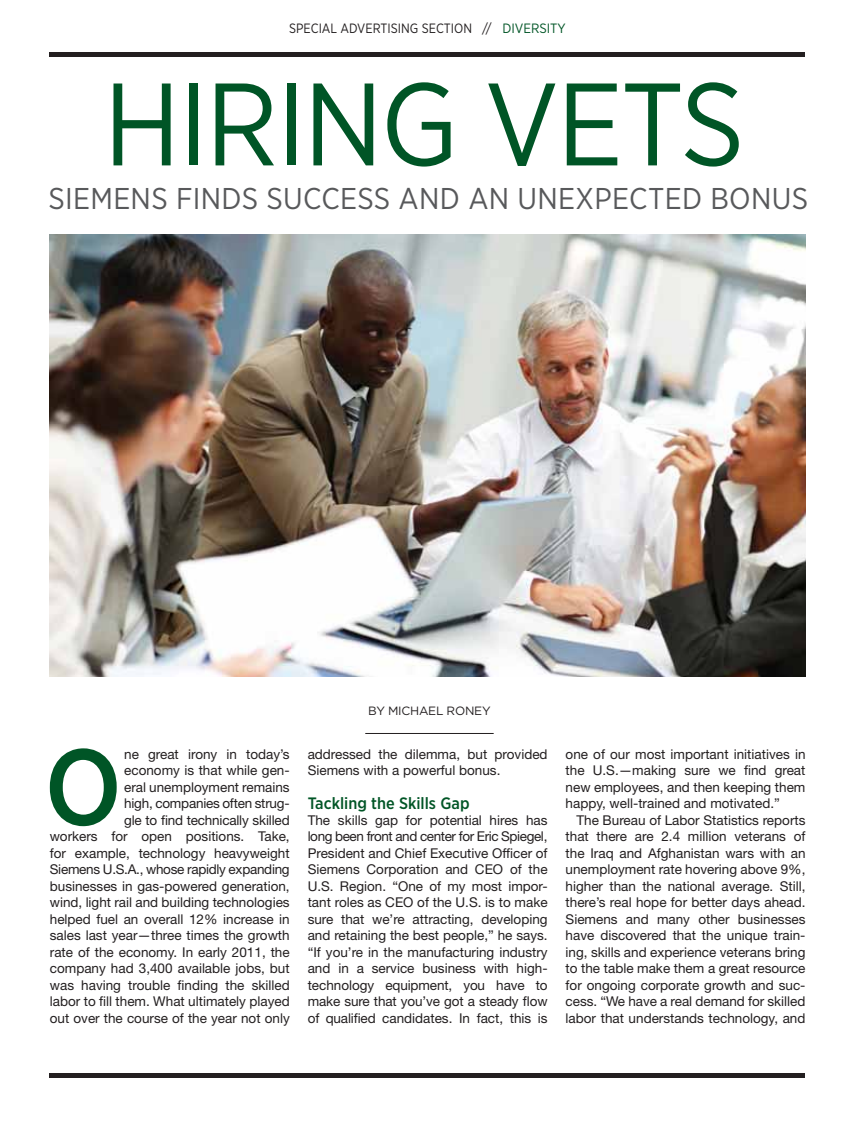
<style>
.page{position:relative;width:855px;height:1125px;background:#fff}
.page>*{position:absolute;margin:0;border:0;box-sizing:border-box;transform-origin:0 0}
.t1{font:117px "Gotham Narrow";letter-spacing:-.02em;color:#005526}
.t2{font:500 107.85px "Gotham Narrow";color:#005526}
.t3{font:30px "Gotham Narrow";letter-spacing:.01em;color:#58595b}
.t4{font:500 16.5px "Gotham Narrow";color:#005526}
.t5{font:13.5px/16.5px "Helvetica Neue LT Std";color:#231f20;text-align:justify}
.t6{font:13.5px "Gotham Narrow";color:#231f20;scale:.95 1}
.t7{font:12px "Gotham";letter-spacing:-.02em;color:#231f20}
.s1{color:#005526}
</style>
<div class="page">
<hr style="left:365px;top:733px;width:129px;height:1px;background:#231f20">
<div style="left:50px;top:52px;width:756px;height:5px;background:#231f20"></div>
<div style="left:50px;top:1073px;width:756px;height:5px;background:#231f20"></div>
<img style="left:50px;top:235px;width:756px;height:442px">
<p class="t6" style="left:289px;top:21px;width:293px">SPECIAL ADVERTISING SECTION // <span class="s1">DIVERSITY</span></p>
<h1 class="t1" style="left:104px;top:57px;width:642px">HIRING VETS</h1>
<h3 class="t3" style="left:48px;top:181px;width:761px">SIEMENS FINDS SUCCESS AND AN UNEXPECTED BONUS</h3>
<p class="t7" style="left:368px;top:707px;width:124px">BY MICHAEL RONEY</p>
<h2 class="t2" style="left:44px;top:741px;width:79px">O</h2>
<p class="t5" style="left:50px;top:748px;width:241px;text-align:right">ne great irony in today’s<br>economy is that while gen-<br>eral unemployment remains<br>high, companies often strug-<br>gle to find technically skilled<br>workers for open positions. Take, for example, technology heavyweight Siemens U.S.A., whose rapidly expanding businesses in gas-powered generation, wind, light rail and building technologies helped fuel an overall 12% increase in sales last year—three times the growth rate of the economy. In early 2011, the company had 3,400 available jobs, but was having trouble finding the skilled labor to fill them. What ultimately played out over the course of the year not only</p>
<p class="t5" style="left:308px;top:748px;width:241px">addressed the dilemma, but provided<br>Siemens with a powerful bonus.</p>
<p class="t4" style="left:308px;top:796px;width:163px">Tackling the Skills Gap</p>
<p class="t5" style="left:308px;top:814px;width:241px">The skills gap for potential hires has long been front and center for Eric Spiegel, President and Chief Executive Officer of Siemens Corporation and CEO of the U.S. Region. “One of my most impor&shy;tant roles as CEO of the U.S. is to make sure that we’re attracting, developing and retaining the best people,” he says. “If you’re in the manufacturing industry and in a service business with high&shy;technology equipment, you have to make sure that you’ve got a steady flow of qualified candidates. In fact, this is</p>
<p class="t5" style="left:566px;top:748px;width:241px">one of our most important initiatives in the U.S.—making sure we find great new employees, and then keeping them happy, well-trained and motivated.”</p>
<p class="t5" style="left:566px;top:814px;width:241px;text-indent:11px">The Bureau of Labor Statistics reports that there are 2.4 million veterans of the Iraq and Afghanistan wars with an unemployment rate hovering above 9%, higher than the national average. Still, there’s real hope for better days ahead.<br>Siemens and many other businesses have discovered that the unique train&shy;ing, skills and experience veterans bring to the table make them a great resource for ongoing corporate growth and suc&shy;cess. “We have a real demand for skilled labor that understands technology, and</p>
</div>
